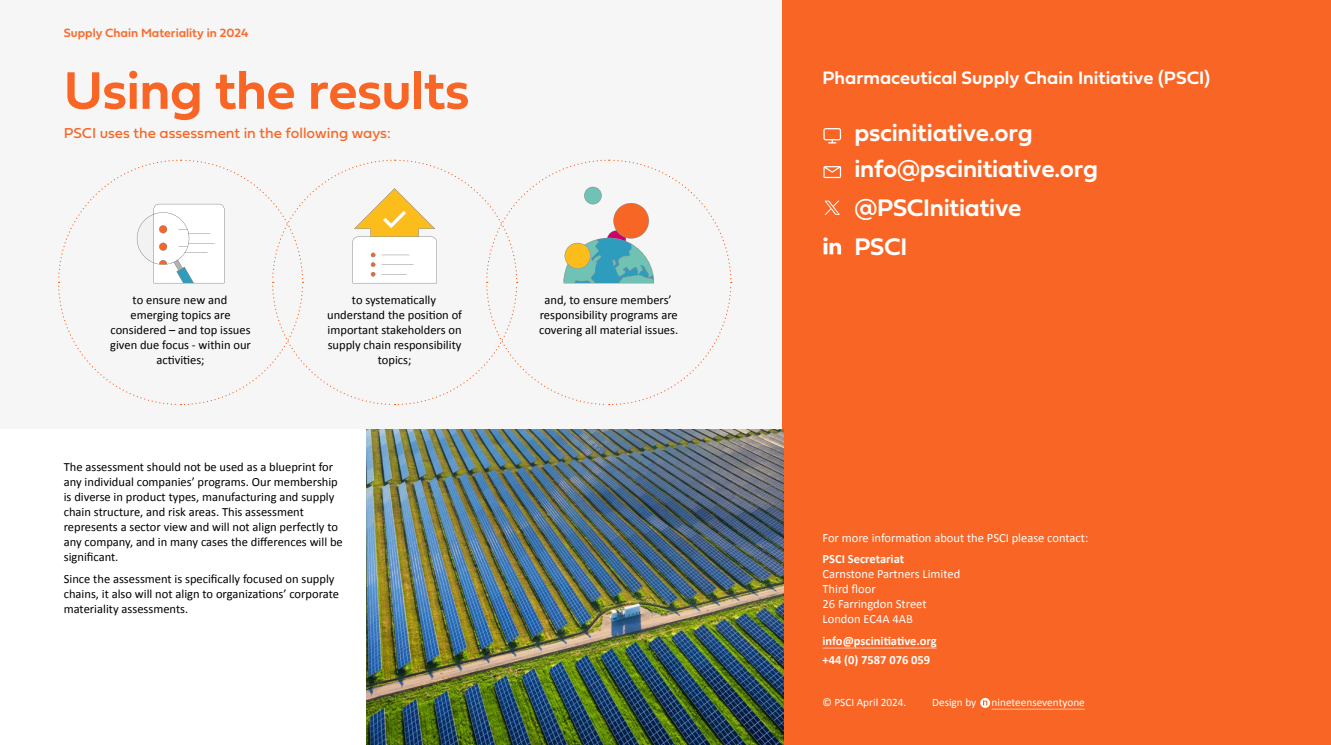
<style>
.page{position:relative;width:1331px;height:745px;background:#fff}
.page>*{position:absolute;margin:0;border:0;box-sizing:border-box;transform-origin:0 0}
.t1{font:55px "Fieldwork Geo Demibold";letter-spacing:-.01em;color:#f86524}
.t2{font:25px "Fieldwork Geo Demibold";letter-spacing:-.01em;color:#fff}
.t3{font:18.75px "Fieldwork Geo Demibold";color:#fff}
.t4{font:15px "Fieldwork Geo Regular";color:#f86524}
.t5{font:12.5px/15px "Calibri";color:#000;text-align:center}
.t6{font:12.5px/15px "Calibri";color:#fff}
.t7{font:700 12.5px/18.5px "Calibri";color:#fff}
.t8{font:12.5px "Fieldwork Geo Demibold";color:#f86d2f}
.t9{font:11.25px "Calibri";color:#fff}
</style>
<div class="page">
<div style="left:0;top:0;width:1331px;height:744px;background:#f6f6f6"></div>
<div style="left:0;top:429px;width:717px;height:315px;background:#fff"></div>
<div style="left:782px;top:0;width:549px;height:744px;background:#f86524"></div>
<hr style="left:822px;top:647px;width:114px;height:1px;background:#fcc1a7">
<hr style="left:991px;top:708px;width:93px;height:1px;background:#fcc1a7">
<svg style="left:980px;top:698px;width:10px;height:9px"></svg>
<svg style="left:823px;top:166px;width:18px;height:12px"></svg>
<svg style="left:823px;top:237px;width:18px;height:17px"></svg>
<svg style="left:823px;top:128px;width:18px;height:15px"></svg>
<svg style="left:824px;top:200px;width:16px;height:15px"></svg>
<img style="left:366px;top:429px;width:417px;height:315px">
<svg style="left:58px;top:159px;width:674px;height:246px"></svg>
<p class="t8" style="left:64px;top:23px;width:186px">Supply Chain Materiality in 2024</p>
<h1 class="t1" style="left:64px;top:47px;width:407px">Using the results</h1>
<p class="t4" style="left:64px;top:121px;width:328px">PSCI uses the assessment in the following ways:</p>
<p class="t5" style="left:110px;top:291px;width:142px">to ensure new and emerging topics are considered – and top issues given due focus - within our activities;</p>
<p class="t5" style="left:327px;top:291px;width:136px">to systematically understand the position of important stakeholders on supply chain responsibility topics;</p>
<p class="t5" style="left:539px;top:291px;width:141px">and, to ensure members’ responsibility programs are covering all material issues.</p>
<p class="t5" style="left:64px;top:458px;width:280px;text-align:left">The assessment should not be used as a blueprint for any individual companies’ programs. Our membership is diverse in product types, manufacturing and supply chain structure, and risk areas. This assessment represents a sector view and will not align perfectly to any company, and in many cases the differences will be significant.</p>
<p class="t5" style="left:64px;top:570px;width:277px;text-align:left">Since the assessment is specifically focused on supply chains, it also will not align to organizations’ corporate materiality assessments.</p>
<h3 class="t3" style="left:822px;top:63px;width:389px">Pharmaceutical Supply Chain Initiative (PSCI)</h3>
<h2 class="t2" style="left:854px;top:113px;width:180px">pscinitiative.org</h2>
<h2 class="t2" style="left:854px;top:149px;width:245px">info@pscinitiative.org</h2>
<h2 class="t2" style="left:854px;top:188px;width:169px">@PSCInitiative</h2>
<h2 class="t2" style="left:854px;top:227px;width:54px">PSCI</h2>
<p class="t6" style="left:822px;top:529px;width:267px">For more information about the PSCI please contact:</p>
<p class="t7" style="left:822px;top:548px;width:83px">PSCI Secretariat</p>
<p class="t6" style="left:822px;top:565px;width:139px">Carnstone Partners Limited<br>Third floor<br>26 Farringdon Street<br>London EC4A 4AB</p>
<p class="t7" style="left:822px;top:630px;width:116px">info@pscinitiative.org +44 (0) 7587 076 059</p>
<p class="t9" style="left:822px;top:694px;width:85px">© PSCI April 2024.</p>
<p class="t9" style="left:932px;top:694px;width:46px">Design by</p>
<p class="t9" style="left:991px;top:694px;width:95px">nineteenseventyone</p>
</div>
